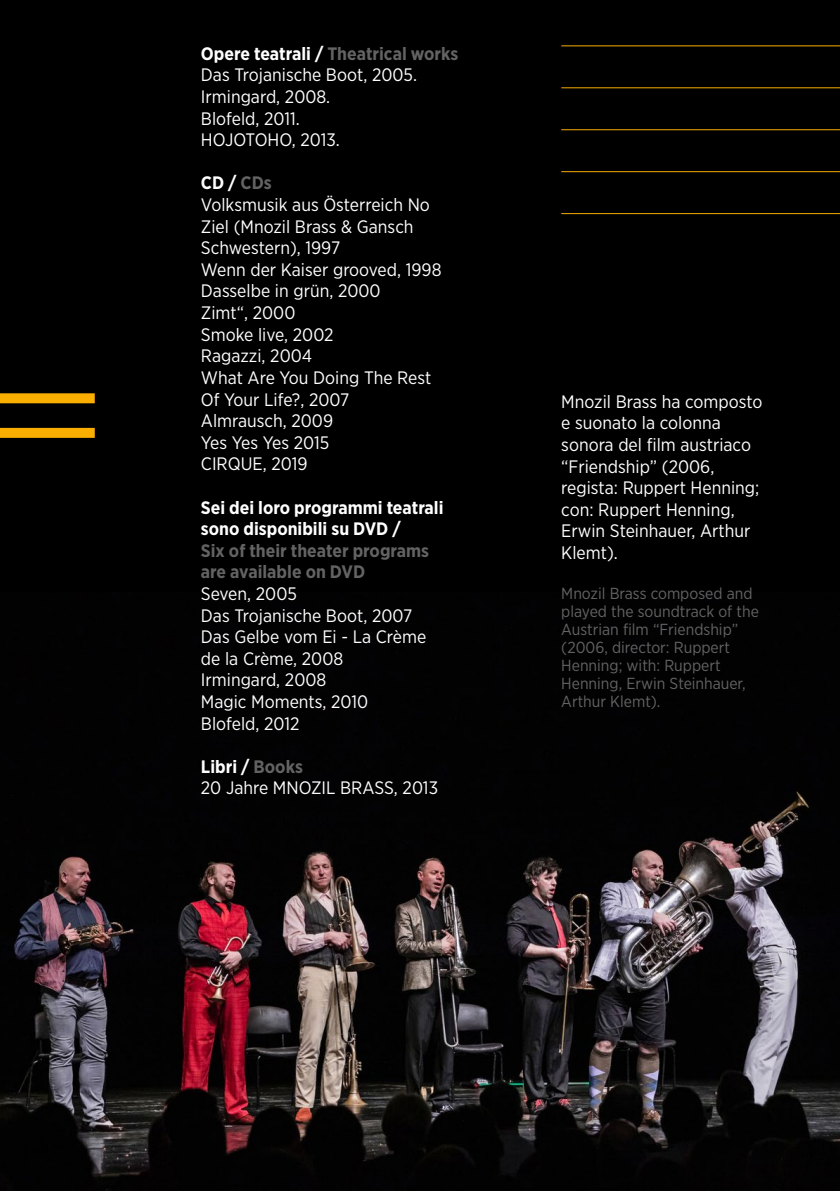
<style>
.page{position:relative;width:840px;height:1191px;background:#fff}
.page>*{position:absolute;margin:0;border:0;box-sizing:border-box;transform-origin:0 0}
.t1{font:18px/21.6px "Gotham Narrow";color:#fff}
.t2{font:700 18px/21.6px "Gotham Narrow";color:#fff}
.t3{font:700 18px/21.6px "Gotham Narrow";color:#646363}
.t4{font:16px/18px "Gotham Narrow";color:#646363}
.s1{font-weight:700}
.s2{font-weight:700;color:#646363}
</style>
<div class="page">
<div style="left:0;top:0;width:839px;height:1191px;background:#000"></div>
<img style="left:0;top:718px;width:839px;height:472px">
<hr style="left:561px;top:45px;width:278px;height:1px;background:#f9ae00">
<hr style="left:561px;top:87px;width:278px;height:1px;background:#f9ae00">
<hr style="left:561px;top:129px;width:278px;height:1px;background:#f9ae00">
<hr style="left:561px;top:171px;width:278px;height:1px;background:#f9ae00">
<hr style="left:561px;top:213px;width:278px;height:1px;background:#f9ae00">
<div style="left:0;top:393px;width:95px;height:10px;background:#f9ae00"></div>
<div style="left:0;top:428px;width:95px;height:10px;background:#f9ae00"></div>
<p class="t1" style="left:201px;top:42px;width:259px"><span class="s1">Opere teatrali /</span> <span class="s2">Theatrical works<br></span>Das Trojanische Boot, 2005.<br>Irmingard, 2008.<br>Blofeld, 2011.<br>HOJOTOHO, 2013.</p>
<p class="t1" style="left:201px;top:172px;width:242px"><span class="s1">CD /</span> <span class="s2">CDs<br></span>Volksmusik aus Österreich No<br>Ziel (Mnozil Brass &amp; Gansch<br>Schwestern), 1997<br>Wenn der Kaiser grooved, 1998<br>Dasselbe in grün, 2000<br>Zimt“, 2000<br>Smoke live, 2002<br>Ragazzi, 2004<br>What Are You Doing The Rest<br>Of Your Life?, 2007<br>Almrausch, 2009<br>Yes Yes Yes 2015<br>CIRQUE, 2019</p>
<p class="t2" style="left:201px;top:496px;width:244px">Sei dei loro programmi teatrali sono disponibili su DVD /</p>
<p class="t3" style="left:201px;top:539px;width:229px">Six of their theater programs are available on DVD</p>
<p class="t1" style="left:201px;top:582px;width:227px">Seven, 2005<br>Das Trojanische Boot, 2007<br>Das Gelbe vom Ei - La Crème de la Crème, 2008<br>Irmingard, 2008<br>Magic Moments, 2010<br>Blofeld, 2012</p>
<p class="t1" style="left:201px;top:755px;width:238px"><span class="s1">Libri /</span> <span class="s2">Books<br></span>20 Jahre MNOZIL BRASS, 2013</p>
<p class="t1" style="left:561px;top:390px;width:202px">Mnozil Brass ha composto e suonato la colonna sonora del film austriaco “Friendship” (2006, regista: Ruppert Henning; con: Ruppert Henning,<br>Erwin Steinhauer, Arthur<br>Klemt).</p>
<p class="t4" style="left:561px;top:583px;width:199px">Mnozil Brass composed and played the soundtrack of the<br>Austrian film “Friendship” (2006, director: Ruppert<br>Henning; with: Ruppert<br>Henning, Erwin Steinhauer,<br>Arthur Klemt).</p>
</div>
